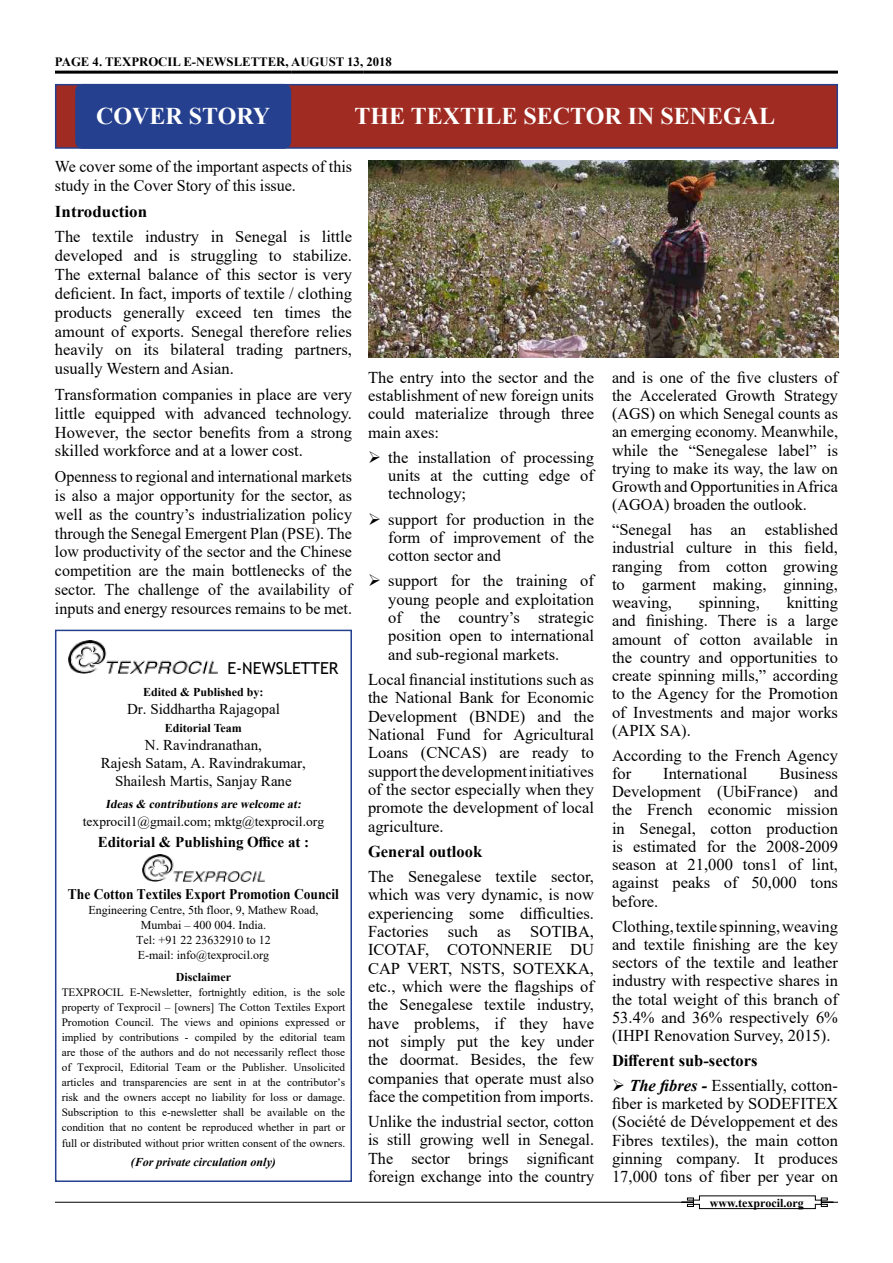
<style>
.page{position:relative;width:893px;height:1263px;background:#fff}
.page>*{position:absolute;margin:0;border:0;box-sizing:border-box;transform-origin:0 0}
.t1{font:700 24px "Times New Roman";color:#fff}
.t2{font:16.5px/18.3px "Times New Roman";color:#000;text-align:justify}
.t3{font:700 16.5px "Times New Roman";color:#000}
.t4{font:16.5px "Trebuchet MS";color:#000}
.t5{font:15px/18px "Times New Roman";color:#000;text-align:center}
.t6{font:700 15px "Times New Roman";color:#000}
.t7{font:700 14.7px "Times New Roman";color:#000;scale:.92 1}
.t8{font:13.5px "Times New Roman";color:#000}
.t9{font:700 12.75px "Times New Roman";color:#000}
.t10{font:12px/15px "Times New Roman";color:#000;text-align:center}
.t11{font:700 12px "Times New Roman";color:#000}
.t12{font:italic 700 12px "Times New Roman";color:#000}
.t13{font:italic 700 12px "Times New Roman";color:#000}
.t14{font:11.25px/15px "Times New Roman";color:#000;text-align:justify}
.s1{font-weight:700;font-style:italic}
</style>
<div class="page">
<hr style="left:55px;top:1202px;width:783px;height:1px;background:#000">
<svg style="left:681px;top:1195px;width:153px;height:14px"></svg>
<hr style="left:55px;top:71px;width:236px;height:3px;background:#000">
<hr style="left:291px;top:71px;width:72px;height:3px;background:#000">
<hr style="left:363px;top:71px;width:475px;height:3px;background:#000">
<div style="left:55px;top:84px;width:783px;height:65px;background:#a02b22;border:2px solid #25408f"></div>
<div style="left:76px;top:85px;width:214px;height:63px;background:#25408f;border-radius:7px"></div>
<div style="left:75px;top:84px;width:216px;height:65px;border:2px solid #25408f;border-radius:7px"></div>
<div style="left:55px;top:630px;width:297px;height:552px;background:#fff;border:2px solid #25408f"></div>
<img style="left:68px;top:641px;width:149px;height:33px">
<img style="left:142px;top:855px;width:123px;height:27px">
<img style="left:368px;top:161px;width:470px;height:197px">
<p class="t9" style="left:55px;top:53px;width:338px">PAGE 4. TEXPROCIL E-NEWSLETTER, AUGUST 13, 2018</p>
<h1 class="t1" style="left:96px;top:99px;width:176px">COVER STORY</h1>
<h1 class="t1" style="left:355px;top:99px;width:422px">THE TEXTILE SECTOR IN SENEGAL</h1>
<p class="t2" style="left:55px;top:157px;width:299px;line-height:18.9px">We cover some of the important aspects of this study in the Cover Story of this issue.</p>
<p class="t3" style="left:55px;top:199px;width:94px">Introduction</p>
<p class="t2" style="left:55px;top:227px;width:299px;line-height:18.9px">The textile industry in Senegal is little developed and is struggling to stabilize.<br>The external balance of this sector is very deficient. In fact, imports of textile / clothing products generally exceed ten times the amount of exports. Senegal therefore relies heavily on its bilateral trading partners, usually Western and Asian.</p>
<p class="t2" style="left:55px;top:384px;width:299px;line-height:18.9px">Transformation companies in place are very little equipped with advanced technology.<br>However, the sector benefits from a strong skilled workforce and at a lower cost.</p>
<p class="t2" style="left:55px;top:466px;width:299px;line-height:18.9px">Openness to regional and international markets is also a major opportunity for the sector, as well as the country’s industrialization policy through the Senegal Emergent Plan (PSE). The low productivity of the sector and the Chinese competition are the main bottlenecks of the sector. The challenge of the availability of inputs and energy resources remains to be met.</p>
<p class="t4" style="left:227px;top:657px;width:113px">E-NEWSLETTER</p>
<p class="t11" style="left:143px;top:683px;width:122px">Edited &amp; Published by:</p>
<p class="t5" style="left:127px;top:699px;width:154px">Dr. Siddhartha Rajagopal</p>
<p class="t11" style="left:165px;top:719px;width:79px">Editorial Team</p>
<p class="t5" style="left:101px;top:735px;width:206px">N. Ravindranathan,<br>Rajesh Satam, A. Ravindrakumar,<br>Shailesh Martis, Sanjay Rane</p>
<p class="t12" style="left:106px;top:795px;width:200px">Ideas&amp; contributionsarewelcomeat:</p>
<p class="t8" style="left:83px;top:811px;width:243px">texprocil1@gmail.com; mktg@texprocil.org</p>
<p class="t6" style="left:98px;top:831px;width:213px">Editorial &amp; Publishing Office at :</p>
<p class="t7" style="left:68px;top:883px;width:296px">The Cotton Textiles Export Promotion Council</p>
<p class="t10" style="left:88px;top:902px;width:231px">Engineering Centre, 5th floor, 9, Mathew Road,<br>Mumbai – 400 004. India.<br>Tel: +91 22 23632910 to 12<br>E-mail: info@texprocil.org</p>
<p class="t11" style="left:176px;top:968px;width:57px">Disclaimer</p>
<p class="t14" style="left:62px;top:984px;width:285px">TEXPROCIL E-Newsletter, fortnightly edition, is the sole property of Texprocil – [owners] The Cotton Textiles Export Promotion Council. The views and opinions expressed or implied by contributions - compiled by the editorial team are those of the authors and do not necessarily reflect those of Texprocil, Editorial Team or the Publisher. Unsolicited articles and transparencies are sent in at the contributor’s risk and the owners accept no liability for loss or damage.<br>Subscription to this e-newsletter shall be available on the condition that no content be reproduced whether in part or full or distributed without prior written consent of the owners.</p>
<p class="t13" style="left:131px;top:1153px;width:147px">(For private circulation only)</p>
<p class="t2" style="left:368px;top:367px;width:227px">The entry into the sector and the establishment of new foreign units could materialize through three main axes:</p>
<p class="t2" style="left:388px;top:447px;width:207px;text-indent:-20px">➢ the installation of processing units at the cutting edge of technology;</p>
<p class="t2" style="left:388px;top:509px;width:207px;text-indent:-20px">➢ support for production in the form of improvement of the cotton sector and</p>
<p class="t2" style="left:388px;top:571px;width:207px;text-indent:-20px">➢ support for the training of young people and exploitation of the country’s strategic position open to international and sub-regional markets.</p>
<p class="t2" style="left:368px;top:670px;width:227px">Local financial institutions such as the National Bank for Economic Development (BNDE) and the National Fund for Agricultural Loans (CNCAS) are ready to support the development initiatives of the sector especially when they promote the development of local agriculture.</p>
<p class="t3" style="left:368px;top:839px;width:116px">General outlook</p>
<p class="t2" style="left:368px;top:867px;width:227px">The Senegalese textile sector, which was very dynamic, is now experiencing some difficulties.<br>Factories such as SOTIBA, ICOTAF, COTONNERIE DU CAP VERT, NSTS, SOTEXKA, etc., which were the flagships of the Senegalese textile industry, have problems, if they have not simply put the key under the doormat. Besides, the few companies that operate must also face the competition from imports.</p>
<p class="t2" style="left:368px;top:1112px;width:228px">Unlike the industrial sector, cotton is still growing well in Senegal.<br>The sector brings significant foreign exchange into the country</p>
<p class="t2" style="left:612px;top:367px;width:227px">and is one of the five clusters of the Accelerated Growth Strategy (AGS) on which Senegal counts as an emerging economy. Meanwhile, while the “Senegalese label” is trying to make its way, the law on Growth and Opportunities in Africa (AGOA) broaden the outlook.</p>
<p class="t2" style="left:612px;top:520px;width:227px">“Senegal has an established industrial culture in this field, ranging from cotton growing to garment making, ginning, weaving,</p>
<p class="t2" style="left:612px;top:593px;width:227px;text-indent:175px">knitting and finishing. There is a large amount of cotton available in the country and opportunities to create spinning mills,” according to the Agency for the Promotion of Investments and major works (APIX SA).</p>
<p class="t2" style="left:612px;top:745px;width:227px">According to the French Agency for</p>
<p class="t2" style="left:699px;top:593px;width:62px">spinning,</p>
<p class="t2" style="left:612px;top:764px;width:227px;text-indent:167px">Business Development (UbiFrance) and the French economic mission in Senegal, cotton production is estimated for the 2008-2009 season at 21,000 tons1 of lint, against peaks of 50,000 tons before.</p>
<p class="t2" style="left:612px;top:916px;width:227px">Clothing, textile spinning, weaving and textile finishing are the key sectors of the textile and leather industry with respective shares in the total weight of this branch of 53.4% and 36% respectively 6% (IHPI Renovation Survey, 2015).</p>
<p class="t3" style="left:612px;top:1048px;width:147px">Different sub-sectors</p>
<p class="t2" style="left:612px;top:1076px;width:227px">➢ <span class="s1">The fibres -</span> Essentially, cotton&shy;fiber is marketed by SODEFITEX (Société de Développement et des Fibres textiles), the main cotton ginning company. It produces 17,000 tons of fiber per year on</p>
<p class="t2" style="left:663px;top:764px;width:86px">International</p>
<p class="t11" style="left:710px;top:1194px;width:95px">www.texprocil.org</p>
</div>
